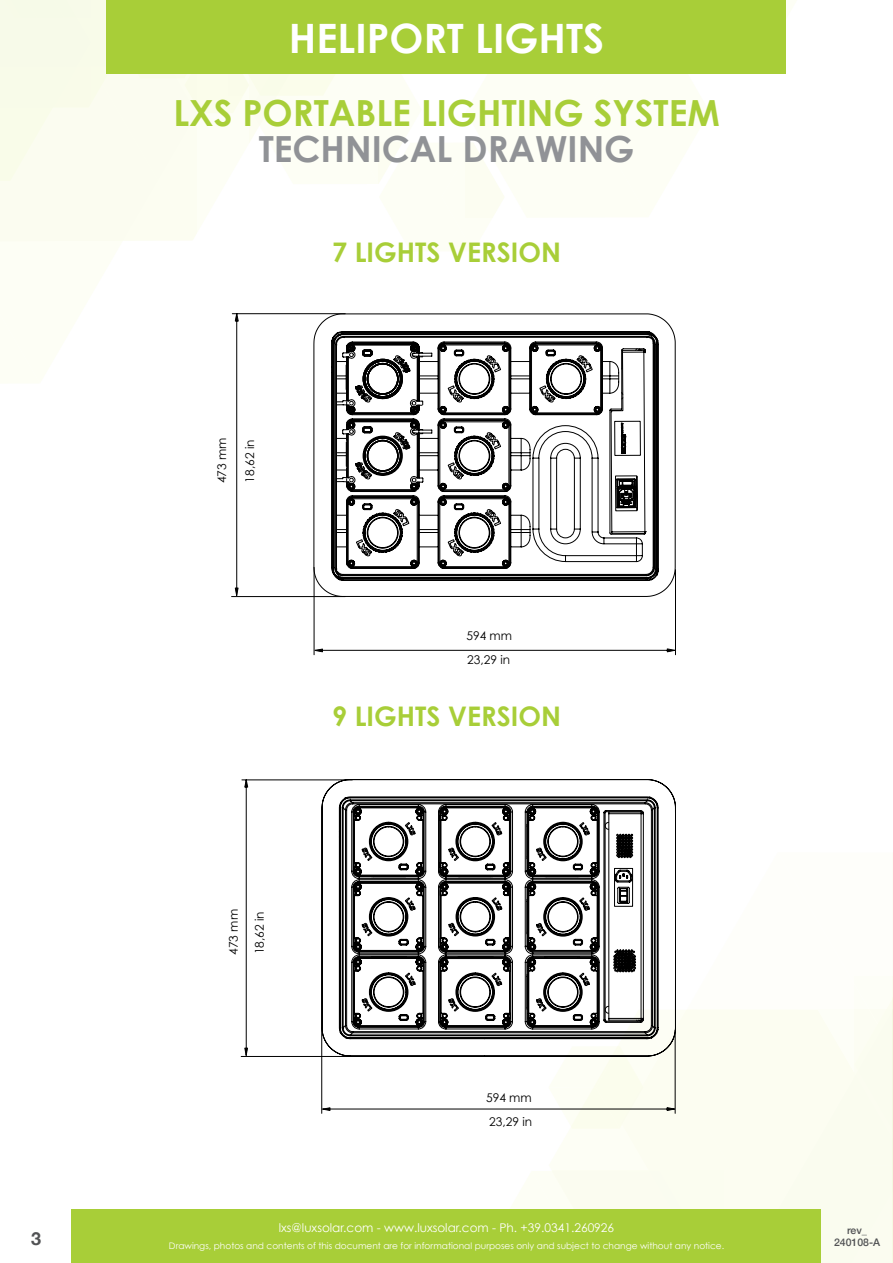
<style>
.page{position:relative;width:893px;height:1263px;background:#fff}
.page>*{position:absolute;margin:0;border:0;box-sizing:border-box;transform-origin:0 0}
.t1{font:700 40.5px "Century Gothic";color:#fff}
.t2{font:700 36px "Century Gothic";color:#a8ce38}
.t3{font:700 36px "Century Gothic";color:#909296}
.t4{font:700 27px "Century Gothic";color:#a8ce38}
.t5{font:700 18px "Helvetica Neue";color:#515254}
.t6{font:12px "Century Gothic";color:#fff}
.t7{font:12px/24px "Century Gothic";color:#000}
.t8{font:500 10.5px/12.6px "Helvetica Neue";color:#515254;text-align:center}
.t9{font:9px "Century Gothic";color:#fff}
</style>
<div class="page">
<svg style="left:0;top:142px;width:487px;height:100px"></svg>
<div style="left:0;top:0;width:355px;height:181px;background:#fbfcf0"></div>
<div style="left:72px;top:1209px;width:749px;height:54px;background:#a8ce38"></div>
<div style="left:107px;top:0;width:679px;height:74px;background:#a8ce38"></div>
<svg style="left:347px;top:167px;width:157px;height:75px"></svg>
<svg style="left:231px;top:313px;width:445px;height:343px"></svg>
<svg style="left:240px;top:779px;width:653px;height:484px"></svg>
<h3 class="t5" style="left:31px;top:1224px;width:12px">3</h3>
<h1 class="t1" style="left:289px;top:12px;width:317px">HELIPORT LIGHTS</h1>
<h2 class="t2" style="left:173px;top:91px;width:548px">LXS PORTABLE LIGHTING SYSTEM</h2>
<h2 class="t3" style="left:259px;top:127px;width:377px">TECHNICAL DRAWING</h2>
<h3 class="t7" style="left:210px;top:483px;width:47px;rotate:-90deg">473 mm</h3>
<h3 class="t7" style="left:238px;top:483px;width:44px;rotate:-90deg">18,62 in</h3>
<h3 class="t4" style="left:332px;top:235px;width:230px">7 LIGHTS VERSION</h3>
<h3 class="t7" style="left:466px;top:624px;width:47px">594 mm<br>23,29 in</h3>
<h3 class="t4" style="left:332px;top:699px;width:230px">9 LIGHTS VERSION</h3>
<h3 class="t7" style="left:220px;top:955px;width:47px;line-height:25.8px;rotate:-90deg">473 mm<br>18,62 in</h3>
<h3 class="t7" style="left:486px;top:1086px;width:48px">594 mm<br>23,29 in</h3>
<h3 class="t6" style="left:279px;top:1221px;width:337px">lxs@luxsolar.com - www.luxsolar.com - Ph. +39.0341.260926</h3>
<p class="t9" style="left:169px;top:1241px;width:557px">Drawings, photos and contents of this document are for informational purposes only and subject to change without any notice.</p>
<p class="t8" style="left:834px;top:1223px;width:48px">rev_<br>240108-A</p>
</div>
